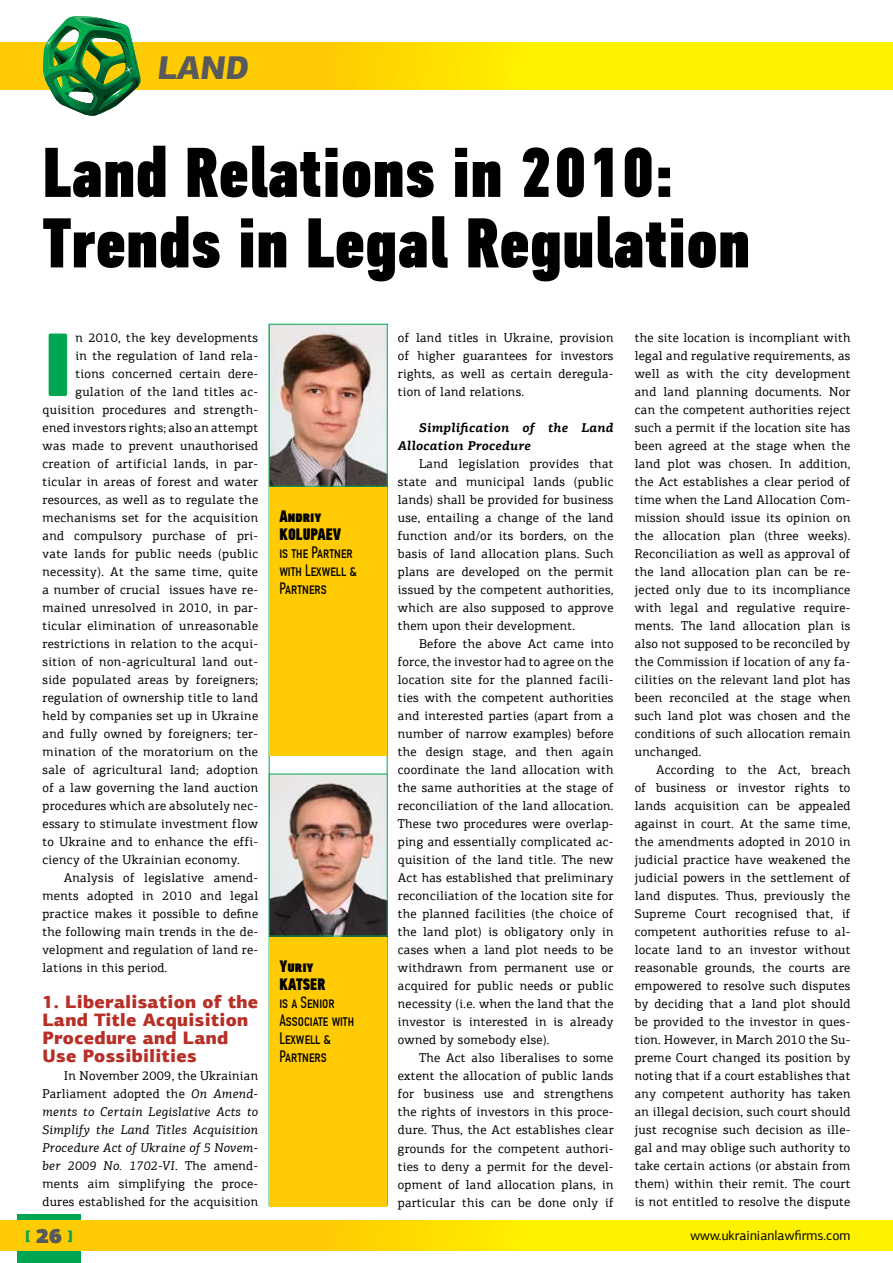
<style>
.page{position:relative;width:893px;height:1263px;background:#fff}
.page>*{position:absolute;margin:0;border:0;box-sizing:border-box;transform-origin:0 0}
.t1{font:900 93.9px "PF Square Sans Pro";color:#00a651}
.t2{font:70.5px/70.5px "PF Din Text Comp Pro X Black";color:#000}
.t3{font:italic 900 33px "PF Agora Sans Pro";color:#58595b}
.t4{font:900 18px/18px "PF Agora Sans Pro";letter-spacing:.02em;color:#b72f26}
.t5{font:16.5px/18px "PF Din Text Comp Pro";color:#000}
.t6{font:16.5px/18px "PF Din Text Comp Pro X Black";color:#000}
.t7{font:13.5px "PF Agora Sans Pro";color:#000}
.t8{font:900 13.5px "PF Agora Sans Pro";color:#00a651}
.t9{font:12.75px/18px "PF Agora Slab Pro";letter-spacing:.025em;color:#000;text-align:justify}
.t10{font:italic 700 12.75px/18px "PF Agora Slab Pro";letter-spacing:.02em;color:#000}
.s1{font-style:italic}
.s2{font-size:21px;color:#58595b}
</style>
<div class="page">
<div style="left:17px;top:1214px;width:64px;height:49px;background:#00a651"></div>
<svg style="left:0;top:43px;width:893px;height:47px;background:#fee101"></svg>
<div style="left:0;top:1220px;width:893px;height:30px;background:linear-gradient(to right,#ffc205,#fffc00)"></div>
<svg style="left:43px;top:16px;width:98px;height:100px"></svg>
<hr style="left:269px;top:324px;width:1px;height:882px;background:#00a651">
<hr style="left:387px;top:324px;width:1px;height:882px;background:#00a651">
<div style="left:269px;top:450px;width:118px;height:306px;background:#ffcb05"></div>
<div style="left:269px;top:900px;width:118px;height:306px;background:#ffcb05"></div>
<img style="left:271px;top:326px;width:114px;height:158px">
<img style="left:271px;top:776px;width:114px;height:158px">
<div style="left:269px;top:774px;width:118px;height:162px;border:1px solid #00a651"></div>
<h3 class="t3" style="left:157px;top:46px;width:93px">Land</h3>
<h2 class="t2" style="left:43px;top:138px;width:709px">Land Relations in 2010:<br>Trends in Legal Regulation</h2>
<h1 class="t1" style="left:43px;top:306px;width:32px">I</h1>
<p class="t9" style="left:75px;top:329px;width:184px">n 2010, the key developments</p>
<p class="t9" style="left:75px;top:347px;width:184px">in the regulation of land rela-</p>
<p class="t9" style="left:75px;top:365px;width:184px">tions concerned certain dere-</p>
<p class="t9" style="left:75px;top:383px;width:184px">gulation of the land titles ac-</p>
<p class="t9" style="left:43px;top:401px;width:217px">quisition procedures and strength-</p>
<p class="t9" style="left:43px;top:419px;width:217px">ened investors rights; also an attempt</p>
<p class="t9" style="left:43px;top:437px;width:217px">was made to prevent unauthorised</p>
<p class="t9" style="left:43px;top:455px;width:217px">creation of artificial lands, in par-</p>
<p class="t9" style="left:43px;top:473px;width:217px">ticular in areas of forest and water</p>
<p class="t9" style="left:43px;top:491px;width:217px">resources, as well as to regulate the</p>
<p class="t9" style="left:43px;top:509px;width:217px">mechanisms set for the acquisition</p>
<p class="t9" style="left:43px;top:527px;width:217px">and compulsory purchase of pri-</p>
<p class="t9" style="left:43px;top:545px;width:217px">vate lands for public needs (public</p>
<p class="t9" style="left:43px;top:563px;width:217px">necessity). At the same time, quite</p>
<p class="t9" style="left:43px;top:581px;width:217px">a number of crucial issues have re-</p>
<p class="t9" style="left:43px;top:599px;width:217px">mained unresolved in 2010, in par-</p>
<p class="t9" style="left:43px;top:617px;width:217px">ticular elimination of unreasonable</p>
<p class="t9" style="left:43px;top:635px;width:217px">restrictions in relation to the acqui-</p>
<p class="t9" style="left:43px;top:653px;width:217px">sition of non-agricultural land out-</p>
<p class="t9" style="left:43px;top:671px;width:217px">side populated areas by foreigners;</p>
<p class="t9" style="left:43px;top:689px;width:217px">regulation of ownership title to land</p>
<p class="t9" style="left:43px;top:707px;width:217px">held by companies set up in Ukraine</p>
<p class="t9" style="left:43px;top:725px;width:217px">and fully owned by foreigners; ter-</p>
<p class="t9" style="left:43px;top:743px;width:217px">mination of the moratorium on the</p>
<p class="t9" style="left:43px;top:761px;width:217px">sale of agricultural land; adoption</p>
<p class="t9" style="left:43px;top:779px;width:217px">of a law governing the land auction</p>
<p class="t9" style="left:43px;top:797px;width:217px">procedures which are absolutely nec-</p>
<p class="t9" style="left:43px;top:815px;width:217px">essary to stimulate investment flow</p>
<p class="t9" style="left:43px;top:833px;width:217px">to Ukraine and to enhance the effi-</p>
<p class="t9" style="left:43px;top:851px;width:199px">ciency of the Ukrainian economy.</p>
<p class="t9" style="left:64px;top:869px;width:196px">Analysis of legislative amend-</p>
<p class="t9" style="left:43px;top:887px;width:217px">ments adopted in 2010 and legal</p>
<p class="t9" style="left:43px;top:905px;width:217px">practice makes it possible to define</p>
<p class="t9" style="left:43px;top:923px;width:217px">the following main trends in the de-</p>
<p class="t9" style="left:43px;top:941px;width:217px">velopment and regulation of land re-</p>
<p class="t9" style="left:43px;top:959px;width:126px">lations in this period.</p>
<h3 class="t4" style="left:43px;top:993px;width:217px">1. Liberalisation of the<br>Land Title Acquisition<br>Procedure and Land<br>Use Possibilities</h3>
<p class="t9" style="left:43px;top:1067px;width:217px;text-indent:21px">In November 2009, the Ukrainian Parliament adopted the <span class="s1">On Amend&shy;ments to Certain Legislative Acts to Simplify the Land Titles Acquisition Procedure Act of Ukraine of 5 Novem&shy;ber 2009 No. 1702-VI</span>. The amend&shy;ments aim simplifying the proce&shy;dures established for the acquisition</p>
<p class="t6" style="left:279px;top:507px;width:63px">Andriy<br>Kolupaev</p>
<p class="t5" style="left:279px;top:544px;width:79px">is the Partner with Lexwell &amp;<br>Partners</p>
<p class="t6" style="left:279px;top:957px;width:45px">Yuriy<br>Katser</p>
<p class="t5" style="left:279px;top:993px;width:76px">is a Senior<br>Associate with<br>Lexwell &amp;<br>Partners</p>
<p class="t9" style="left:398px;top:329px;width:217px">of land titles in Ukraine, provision of higher guarantees for investors rights, as well as certain deregula&shy;tion of land relations.</p>
<p class="t10" style="left:398px;top:419px;width:217px;text-indent:21px">Simplification of the Land<br>Allocation Procedure</p>
<p class="t9" style="left:398px;top:455px;width:217px;text-indent:21px">Land legislation provides that state and municipal lands (public lands) shall be provided for business use, entailing a change of the land function and/or its borders, on the basis of land allocation plans. Such plans are developed on the permit issued by the competent authorities, which are also supposed to approve them upon their development.</p>
<p class="t9" style="left:398px;top:635px;width:217px;text-indent:21px">Before the above Act came into force, the investor had to agree on the location site for the planned facili&shy;ties with the competent authorities and interested parties (apart from a number of narrow examples) before the design stage, and then again coordinate the land allocation with the same authorities at the stage of reconciliation of the land allocation.<br>These two procedures were overlap&shy;ping and essentially complicated ac&shy;quisition of the land title. The new Act has established that preliminary reconciliation of the location site for the planned facilities (the choice of the land plot) is obligatory only in cases when a land plot needs to be withdrawn from permanent use or acquired for public needs or public necessity (i.e. when the land that the investor is interested in is already owned by somebody else).</p>
<p class="t9" style="left:398px;top:1049px;width:217px;text-indent:21px">The Act also liberalises to some extent the allocation of public lands for business use and strengthens the rights of investors in this proce&shy;dure. Thus, the Act establishes clear grounds for the competent authori&shy;ties to deny a permit for the devel&shy;opment of land allocation plans, in particular this can be done only if</p>
<p class="t9" style="left:635px;top:329px;width:217px">the site location is incompliant with legal and regulative requirements, as well as with the city development and land planning documents. Nor can the competent authorities reject such a permit if the location site has been agreed at the stage when the land plot was chosen. In addition, the Act establishes a clear period of time when the Land Allocation Com&shy;mission should issue its opinion on the allocation plan (three weeks).<br>Reconciliation as well as approval of the land allocation plan can be re&shy;jected only due to its incompliance with legal and regulative require&shy;ments. The land allocation plan is also not supposed to be reconciled by the Commission if location of any fa&shy;cilities on the relevant land plot has been reconciled at the stage when such land plot was chosen and the conditions of such allocation remain unchanged.</p>
<p class="t9" style="left:635px;top:761px;width:217px;text-indent:21px">According to the Act, breach of business or investor rights to lands acquisition can be appealed against in court. At the same time, the amendments adopted in 2010 in judicial practice have weakened the judicial powers in the settlement of land disputes. Thus, previously the Supreme Court recognised that, if competent authorities refuse to al&shy;locate land to an investor without reasonable grounds, the courts are empowered to resolve such disputes by deciding that a land plot should be provided to the investor in ques&shy;tion. However, in March 2010 the Su&shy;preme Court changed its position by noting that if a court establishes that any competent authority has taken an illegal decision, such court should just recognise such decision as ille&shy;gal and may oblige such authority to take certain actions (or abstain from them) within their remit. The court is not entitled to resolve the dispute</p>
<p class="t8" style="left:25px;top:1226px;width:49px">[<span class="s2">26</span>]</p>
<p class="t7" style="left:691px;top:1228px;width:161px">www.ukrainianlawfirms.com</p>
</div>
